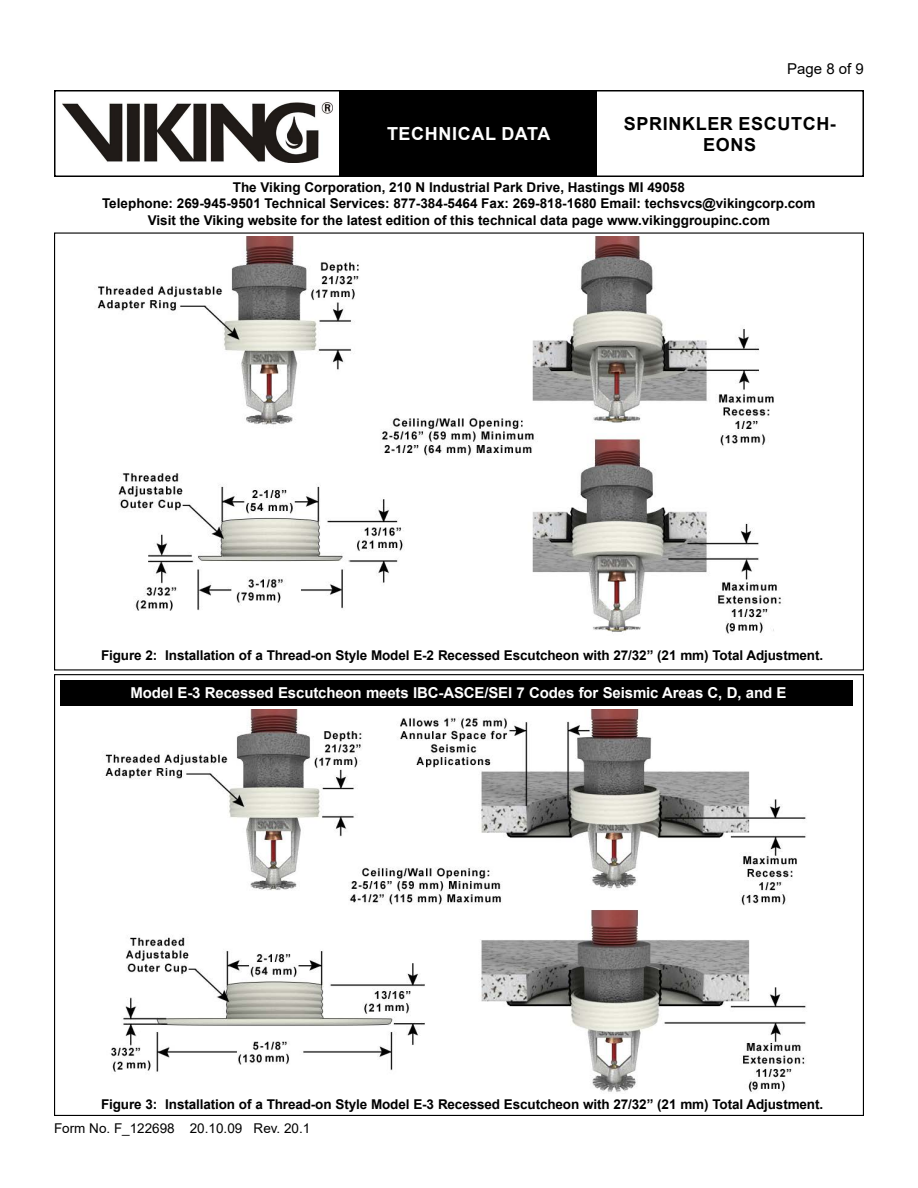
<style>
.page{position:relative;width:918px;height:1188px;background:#fff}
.page>*{position:absolute;margin:0;border:0;box-sizing:border-box;transform-origin:0 0}
.t1{font:700 18px/21.6px "Arial";letter-spacing:.035em;color:#000;text-align:center}
.t2{font:700 18px "Arial";letter-spacing:.035em;color:#fff}
.t3{font:700 15px "Arial";letter-spacing:-.01em;color:#fff}
.t4{font:15px "Arial";color:#000}
.t5{font:700 13.5px/16.2px "Arial";color:#000;text-align:center}
.t6{font:13.5px "Arial";color:#000}
</style>
<div class="page">
<div style="left:54px;top:90px;width:810px;height:87px;border:2px solid #000"></div>
<div style="left:340px;top:91px;width:257px;height:85px;background:#000"></div>
<img style="left:63px;top:102px;width:269px;height:60px">
<img style="left:105px;top:709px;width:701px;height:383px">
<img style="left:97px;top:237px;width:684px;height:397px">
<div style="left:60px;top:680px;width:792px;height:26px;background:#000"></div>
<h1 class="t2" style="left:387px;top:121px;width:165px">TECHNICAL DATA</h1>
<p class="t4" style="left:787px;top:59px;width:78px">Page 8 of 9</p>
<h1 class="t1" style="left:624px;top:113px;width:213px">SPRINKLER ESCUTCH-<br>EONS</h1>
<p class="t5" style="left:102px;top:180px;width:715px">The Viking Corporation, 210 N Industrial Park Drive, Hastings MI 49058<br>Telephone: 269-945-9501 Technical Services: 877-384-5464 Fax: 269-818-1680 Email: techsvcs@vikingcorp.com<br>Visit the Viking website for the latest edition of this technical data page www.vikinggroupinc.com</p>
<p class="t5" style="left:101px;top:647px;width:724px">Figure 2: Installation of a Thread-on Style Model E-2 Recessed Escutcheon with 27/32” (21 mm) Total Adjustment.</p>
<p class="t3" style="left:130px;top:682px;width:658px">Model E-3 Recessed Escutcheon meets IBC-ASCE/SEI 7 Codes for Seismic Areas C, D, and E</p>
<p class="t5" style="left:101px;top:1096px;width:724px">Figure 3: Installation of a Thread-on Style Model E-3 Recessed Escutcheon with 27/32” (21 mm) Total Adjustment.</p>
<p class="t6" style="left:54px;top:1119px;width:258px">Form No. F_122698 20.10.09 Rev. 20.1</p>
</div>
